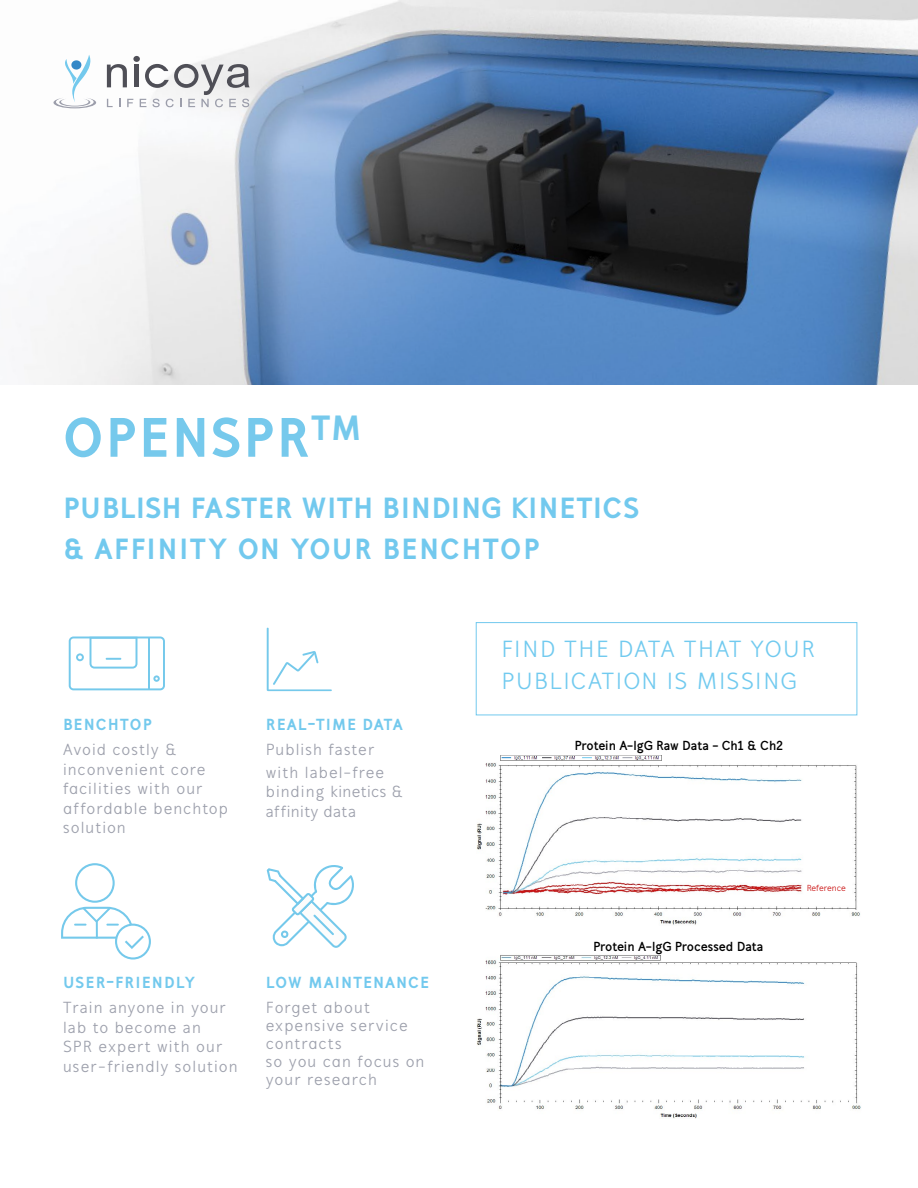
<style>
.page{position:relative;width:918px;height:1188px;background:#fff}
.page>*{position:absolute;margin:0;border:0;box-sizing:border-box;transform-origin:0 0}
.t1{font:800 57px "Mucho Sans";letter-spacing:.03em;color:#76c9ec}
.t2{font:800 30px/40.5px "Mucho Sans";letter-spacing:.02em;color:#72c9ee}
.t3{font:24px/31.5px "Mucho Sans";letter-spacing:.05em;color:#71caef}
.t4{font:16.5px/19.5px "Mucho Sans";letter-spacing:.06em;color:#9da0ac}
.t5{font:800 16.5px "Mucho Sans";letter-spacing:.07em;color:#73c9ed}
.t6{font:16.5px/19.5px "Mucho Sans";letter-spacing:.03em;color:#9da0ac}
.t7{font:800 16.5px "Mucho Sans";letter-spacing:.06em;color:#72c9ee}
.t8{font:700 13.5px "Mucho Sans";letter-spacing:-.01em;color:#000}
.t9{font:9px "Mucho Sans";letter-spacing:-.005em;color:#c90e0e}
</style>
<div class="page">
<img style="left:57px;top:0;width:861px;height:384px">
<svg style="left:107px;top:64px;width:20px;height:23px"></svg>
<hr style="left:135px;top:65px;width:4px;height:22px;background:#4f4f57">
<div style="left:133px;top:56px;width:7px;height:6px;background:#4f4f57;border-radius:50%"></div>
<svg style="left:107px;top:99px;width:6px;height:8px"></svg>
<svg style="left:127px;top:99px;width:6px;height:8px"></svg>
<svg style="left:140px;top:64px;width:110px;height:43px"></svg>
<svg style="left:53px;top:55px;width:43px;height:53px"></svg>
<svg style="left:69px;top:637px;width:96px;height:53px"></svg>
<svg style="left:61px;top:863px;width:90px;height:97px"></svg>
<svg style="left:267px;top:865px;width:87px;height:83px"></svg>
<svg style="left:267px;top:628px;width:65px;height:63px"></svg>
<div style="left:476px;top:622px;width:381px;height:93px;border:1px solid #72c9ee"></div>
<img style="left:477px;top:763px;width:383px;height:162px">
<img style="left:501px;top:755px;width:160px;height:6px">
<img style="left:477px;top:954px;width:384px;height:164px">
<h1 class="t1" style="left:63px;top:405px;width:300px">OPENSPR<sup>TM</sup></h1>
<h2 class="t2" style="left:63px;top:488px;width:578px">PUBLISH FASTER WITH BINDING KINETICS &amp; AFFINITY ON YOUR BENCHTOP</h2>
<p class="t5" style="left:63px;top:714px;width:90px">BENCHTOP</p>
<p class="t4" style="left:63px;top:740px;width:167px">Avoid costly &amp; inconvenient core facilities with our affordable benchtop solution</p>
<p class="t5" style="left:266px;top:714px;width:139px">REAL-TIME DATA</p>
<p class="t4" style="left:266px;top:738px;width:120px;line-height:22.5px">Publish faster with label-free</p>
<p class="t6" style="left:266px;top:782px;width:139px">binding kinetics &amp; affinity data</p>
<p class="t5" style="left:63px;top:973px;width:134px">USER-FRIENDLY</p>
<p class="t4" style="left:63px;top:998px;width:176px">Train anyone in your lab to become an<br>SPR expert with our user-friendly solution</p>
<p class="t7" style="left:266px;top:973px;width:165px">LOW MAINTENANCE</p>
<p class="t4" style="left:266px;top:999px;width:160px;line-height:18px">Forget about expensive service contracts<br>so you can focus on your research</p>
<h3 class="t3" style="left:501px;top:633px;width:315px">FIND THE DATA THAT YOUR<br>PUBLICATION IS MISSING</h3>
<p class="t8" style="left:574px;top:738px;width:210px">Protein A-IgG Raw Data - Ch1 &amp; Ch2</p>
<p class="t8" style="left:593px;top:938px;width:172px">Protein A-IgG Processed Data</p>
<p class="t9" style="left:807px;top:882px;width:41px">Reference</p>
</div>
